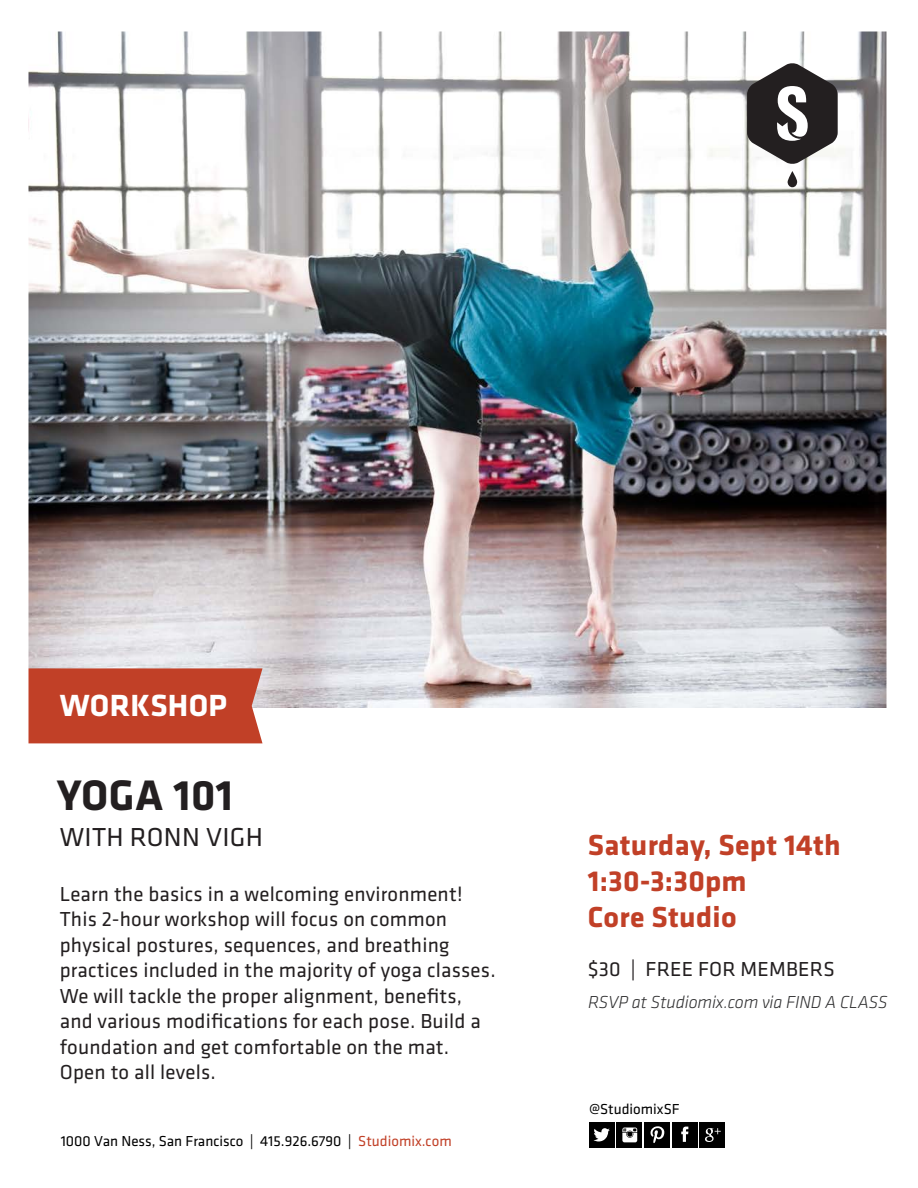
<style>
.page{position:relative;width:918px;height:1188px;background:#fff}
.page>*{position:absolute;margin:0;border:0;box-sizing:border-box;transform-origin:0 0}
.t1{font:700 44.25px "Klavika";letter-spacing:.01em;color:#231f20}
.t2{font:700 31.8px "Klavika";letter-spacing:.01em;color:#fff}
.t3{font:700 30px/36px "Klavika";letter-spacing:.01em;color:#c14027}
.t4{font:27px "Klavika";letter-spacing:.01em;color:#231f20}
.t5{font:21px/25.5px "Klavika";letter-spacing:.01em;color:#231f20}
.t6{font:italic 300 18px "Klavika";letter-spacing:-.005em;color:#2f2f30}
.t7{font:15px "Klavika";color:#000100}
.s1{color:#c14027}
</style>
<div class="page">
<img style="left:28px;top:31px;width:859px;height:1117px">
<div style="left:589px;top:1122px;width:25px;height:25px;background:#000"></div>
<div style="left:617px;top:1122px;width:25px;height:25px;background:#000"></div>
<div style="left:644px;top:1122px;width:26px;height:25px;background:#000"></div>
<div style="left:672px;top:1122px;width:25px;height:25px;background:#000"></div>
<div style="left:700px;top:1122px;width:25px;height:25px;background:#000"></div>
<svg style="left:622px;top:1128px;width:15px;height:14px"></svg>
<svg style="left:705px;top:1128px;width:16px;height:14px"></svg>
<svg style="left:681px;top:1127px;width:7px;height:15px"></svg>
<svg style="left:651px;top:1126px;width:13px;height:17px"></svg>
<svg style="left:593px;top:1128px;width:17px;height:13px"></svg>
<h2 class="t2" style="left:60px;top:683px;width:169px">WORKSHOP</h2>
<h1 class="t1" style="left:57px;top:763px;width:178px">YOGA 101</h1>
<p class="t4" style="left:60px;top:819px;width:205px">WITH RONN VIGH</p>
<p class="t5" style="left:60px;top:880px;width:437px">Learn the basics in a welcoming environment!<br>This 2-hour workshop will focus on common physical postures, sequences, and breathing practices included in the majority of yoga classes.<br>We will tackle the proper alignment, benefits, and various modifications for each pose. Build a foundation and get comfortable on the mat.<br>Open to all levels.</p>
<p class="t7" style="left:61px;top:1131px;width:393px">1000 Van Ness, San Francisco | 415.926.6790 | <span class="s1">Studiomix.com</span></p>
<h3 class="t3" style="left:588px;top:826px;width:255px">Saturday, Sept 14th<br>1:30-3:30pm<br>Core Studio</h3>
<p class="t5" style="left:588px;top:956px;width:248px">$30 | FREE FOR MEMBERS</p>
<p class="t6" style="left:588px;top:991px;width:301px">RSVP at Studiomix.com via FIND A CLASS</p>
<p class="t7" style="left:589px;top:1100px;width:92px">@StudiomixSF</p>
</div>
